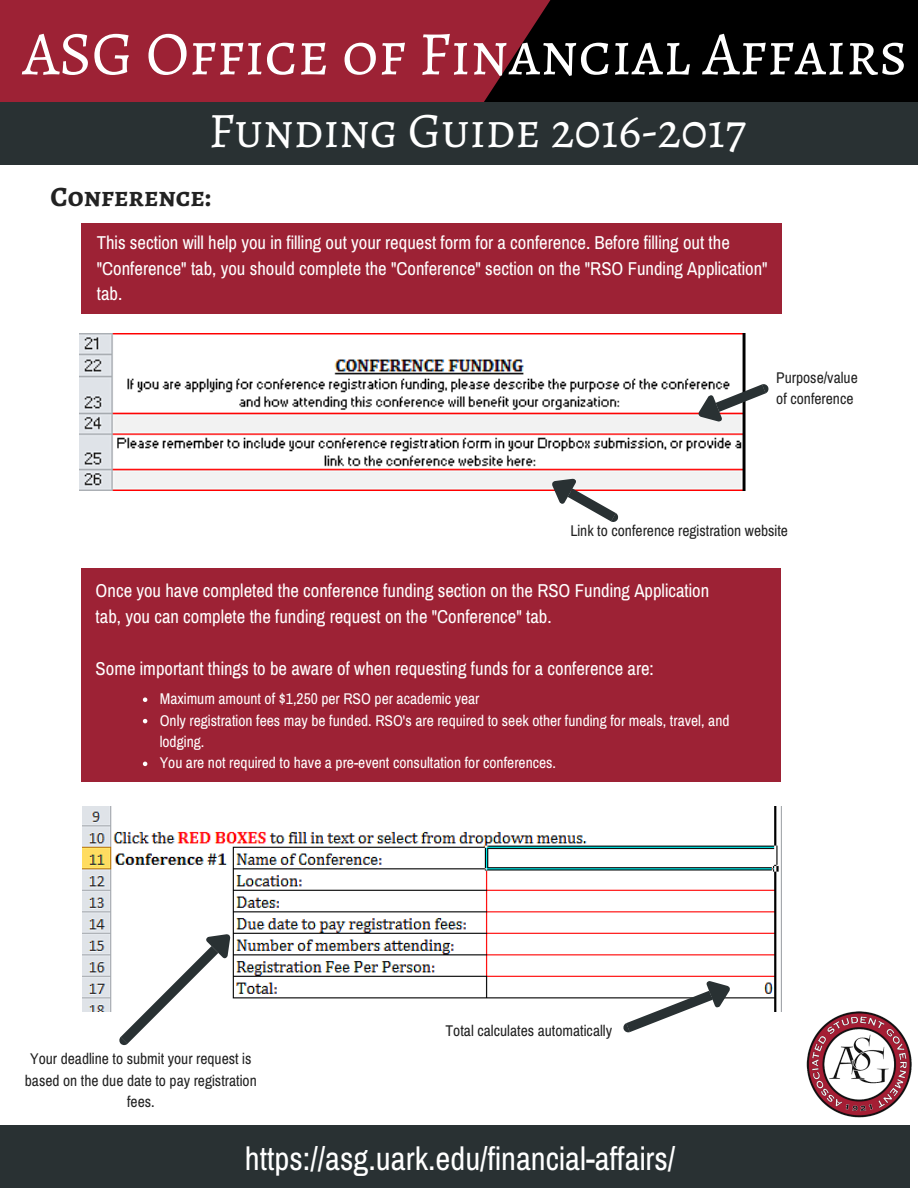
<style>
.page{position:relative;width:918px;height:1188px;background:#fff}
.page>*{position:absolute;margin:0;border:0;box-sizing:border-box;transform-origin:0 0}
.t1{font:62.25px "Alegreya SC";color:#fff}
.t2{font:49.8px "Alegreya SC";color:#fff}
.t3{font:32.7px "Archivo Narrow";color:#fff}
.t4{font:700 28.05px "Alegreya SC";color:#222}
.t5{font:18.75px/25.8px "Archivo Narrow";color:#fff}
.t6{font:15.6px/21.3px "Archivo Narrow";color:#fff}
.t7{font:15.6px/21.3px "Archivo Narrow";color:#222}
</style>
<div class="page">
<div style="left:0;top:0;width:724px;height:124px;background:#9d2235"></div>
<div style="left:471px;top:0;width:447px;height:126px;background:#000"></div>
<svg style="left:471px;top:0;width:80px;height:102px"></svg>
<div style="left:0;top:102px;width:918px;height:63px;background:#293133"></div>
<img style="left:807px;top:1011px;width:105px;height:106px">
<div style="left:0;top:1125px;width:909px;height:63px;background:#293133"></div>
<div style="left:82px;top:568px;width:699px;height:214px;background:#9d2235"></div>
<div style="left:81px;top:223px;width:701px;height:91px;background:#9d2235"></div>
<img style="left:80px;top:333px;width:666px;height:157px">
<img style="left:82px;top:807px;width:700px;height:204px">
<svg style="left:694px;top:383px;width:75px;height:45px"></svg>
<svg style="left:546px;top:471px;width:74px;height:51px"></svg>
<svg style="left:143px;top:698px;width:4px;height:4px"></svg>
<svg style="left:143px;top:719px;width:4px;height:4px"></svg>
<svg style="left:143px;top:762px;width:4px;height:4px"></svg>
<svg style="left:117px;top:925px;width:122px;height:121px"></svg>
<svg style="left:622px;top:975px;width:113px;height:58px"></svg>
<h1 class="t1" style="left:23px;top:11px;width:886px">ASG Office of Financial Affairs</h1>
<h2 class="t2" style="left:209px;top:97px;width:539px">Funding Guide 2016-2017</h2>
<h3 class="t4" style="left:51px;top:177px;width:162px">Conference:</h3>
<p class="t5" style="left:97px;top:229px;width:672px">This section will help you in filling out your request form for a conference. Before filling out the "Conference" tab, you should complete the "Conference" section on the "RSO Funding Application" tab.</p>
<p class="t7" style="left:776px;top:366px;width:83px">Purpose/value of conference</p>
<p class="t7" style="left:570px;top:519px;width:219px">Link to conference registration website</p>
<p class="t5" style="left:96px;top:578px;width:615px">Once you have completed the conference funding section on the RSO Funding Application tab, you can complete the funding request on the "Conference" tab.</p>
<p class="t5" style="left:96px;top:655px;width:560px">Some important things to be aware of when requesting funds for a conference are:</p>
<p class="t6" style="left:160px;top:688px;width:571px">Maximum amount of $1,250 per RSO per academic year<br>Only registration fees may be funded. RSO's are required to seek other funding for meals, travel, and lodging.<br>You are not required to have a pre-event consultation for conferences.</p>
<p class="t7" style="left:25px;top:1048px;width:233px;text-align:center">Your deadline to submit your request is based on the due date to pay registration fees.</p>
<p class="t7" style="left:445px;top:1020px;width:168px">Total calculates automatically</p>
<h3 class="t3" style="left:245px;top:1139px;width:432px">https://asg.uark.edu/financial-affairs/</h3>
</div>
